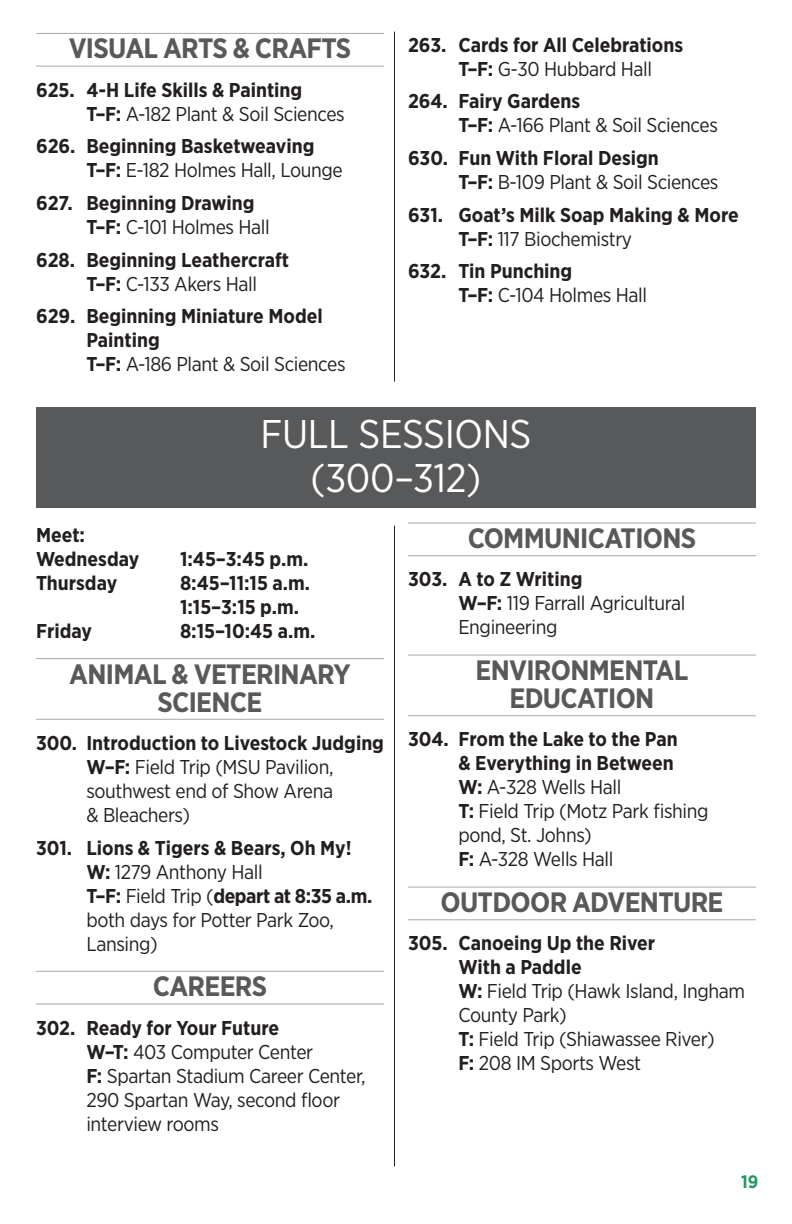
<style>
.page{position:relative;width:792px;height:1224px;background:#fff}
.page>*{position:absolute;margin:0;border:0;box-sizing:border-box;transform-origin:0 0}
.Headline{font:40px "Gotham Narrow";letter-spacing:-.01em;color:#fff}
.Subhead_1_Sessions{font:700 28px/28px "Gotham Narrow";letter-spacing:-.025em;color:#58595b;text-align:center}
.EXD_AG_Session_Desc{font:20px/24px "Gotham Narrow";letter-spacing:-.02em;color:#231f20}
.EXD_AG_Session_Title{font:700 20px/24px "Gotham Narrow";color:#231f20}
.EXD_AG_Body_no_sp_af{font:700 20px "Gotham Narrow";color:#231f20}
.t1{font:700 18px "Gotham Narrow";color:#239963}
.s1{font-weight:700}
</style>
<div class="page">
<hr style="left:36px;top:33px;width:348px;height:1px;background:#a7a9ac">
<hr style="left:36px;top:66px;width:348px;height:1px;background:#a7a9ac">
<div style="left:36px;top:408px;width:720px;height:100px;background:#58595b"></div>
<hr style="left:36px;top:658px;width:348px;height:1px;background:#a7a9ac">
<hr style="left:36px;top:719px;width:348px;height:1px;background:#a7a9ac">
<hr style="left:36px;top:971px;width:348px;height:1px;background:#a7a9ac">
<hr style="left:36px;top:1003px;width:348px;height:1px;background:#a7a9ac">
<hr style="left:408px;top:523px;width:348px;height:1px;background:#a7a9ac">
<hr style="left:408px;top:555px;width:348px;height:1px;background:#a7a9ac">
<hr style="left:408px;top:655px;width:348px;height:1px;background:#a7a9ac">
<hr style="left:408px;top:715px;width:348px;height:1px;background:#a7a9ac">
<hr style="left:408px;top:887px;width:348px;height:1px;background:#a7a9ac">
<hr style="left:408px;top:919px;width:348px;height:1px;background:#a7a9ac">
<hr style="left:394px;top:32px;width:1px;height:350px;background:#231f20">
<hr style="left:394px;top:526px;width:1px;height:640px;background:#231f20">
<p class="Subhead_1_Sessions" style="left:69px;top:34px;width:284px">VISUAL ARTS &amp; CRAFTS</p>
<p class="EXD_AG_Session_Title" style="left:36px;top:78px;width:268px">625. 4-H Life Skills &amp; Painting</p>
<p class="EXD_AG_Session_Desc" style="left:86px;top:101px;width:260px"><span class="s1">T–F:</span> A-182 Plant &amp; Soil Sciences</p>
<p class="EXD_AG_Session_Title" style="left:36px;top:134px;width:280px">626. Beginning Basketweaving</p>
<p class="EXD_AG_Session_Desc" style="left:86px;top:158px;width:258px"><span class="s1">T–F:</span> E-182 Holmes Hall, Lounge</p>
<p class="EXD_AG_Session_Title" style="left:36px;top:191px;width:220px">627. Beginning Drawing</p>
<p class="EXD_AG_Session_Desc" style="left:86px;top:215px;width:185px"><span class="s1">T–F:</span> C-101 Holmes Hall</p>
<p class="EXD_AG_Session_Title" style="left:36px;top:248px;width:255px">628. Beginning Leathercraft</p>
<p class="EXD_AG_Session_Desc" style="left:86px;top:271px;width:172px"><span class="s1">T–F:</span> C-133 Akers Hall</p>
<p class="EXD_AG_Session_Title" style="left:86px;top:304px;width:238px;text-indent:-50px">629. Beginning Miniature Model<br>Painting</p>
<p class="EXD_AG_Session_Desc" style="left:86px;top:352px;width:261px"><span class="s1">T–F:</span> A-186 Plant &amp; Soil Sciences</p>
<p class="EXD_AG_Session_Title" style="left:408px;top:33px;width:277px">263. Cards for All Celebrations</p>
<p class="EXD_AG_Session_Desc" style="left:458px;top:56px;width:195px"><span class="s1">T–F:</span> G-30 Hubbard Hall</p>
<p class="EXD_AG_Session_Title" style="left:408px;top:89px;width:174px">264. Fairy Gardens</p>
<p class="EXD_AG_Session_Desc" style="left:458px;top:113px;width:261px"><span class="s1">T–F:</span> A-166 Plant &amp; Soil Sciences</p>
<p class="EXD_AG_Session_Title" style="left:408px;top:146px;width:252px">630. Fun With Floral Design</p>
<p class="EXD_AG_Session_Desc" style="left:458px;top:170px;width:262px"><span class="s1">T–F:</span> B-109 Plant &amp; Soil Sciences</p>
<p class="EXD_AG_Session_Title" style="left:408px;top:202px;width:332px">631. Goat’s Milk Soap Making &amp; More</p>
<p class="EXD_AG_Session_Desc" style="left:458px;top:226px;width:175px"><span class="s1">T–F:</span> 117 Biochemistry</p>
<p class="EXD_AG_Session_Title" style="left:408px;top:259px;width:166px">632. Tin Punching</p>
<p class="EXD_AG_Session_Desc" style="left:458px;top:283px;width:190px"><span class="s1">T–F:</span> C-104 Holmes Hall</p>
<p class="Headline" style="left:260px;top:409px;width:273px">FULL SESSIONS</p>
<p class="Headline" style="left:311px;top:453px;width:172px">(300–312)</p>
<p class="EXD_AG_Body_no_sp_af" style="left:36px;top:522px;width:51px">Meet:</p>
<p class="EXD_AG_Body_no_sp_af" style="left:36px;top:546px;width:105px">Wednesday</p>
<p class="EXD_AG_Body_no_sp_af" style="left:180px;top:546px;width:130px">1:45–3:45 p.m.</p>
<p class="EXD_AG_Body_no_sp_af" style="left:36px;top:570px;width:83px">Thursday</p>
<p class="EXD_AG_Body_no_sp_af" style="left:180px;top:570px;width:132px">8:45–11:15 a.m.</p>
<p class="EXD_AG_Body_no_sp_af" style="left:180px;top:594px;width:121px">1:15–3:15 p.m.</p>
<p class="EXD_AG_Body_no_sp_af" style="left:36px;top:618px;width:57px">Friday</p>
<p class="EXD_AG_Body_no_sp_af" style="left:180px;top:618px;width:137px">8:15–10:45 a.m.</p>
<p class="Subhead_1_Sessions" style="left:69px;top:660px;width:283px">ANIMAL &amp; VETERINARY<br>SCIENCE</p>
<p class="EXD_AG_Session_Title" style="left:36px;top:731px;width:350px">300. Introduction to Livestock Judging</p>
<p class="EXD_AG_Session_Desc" style="left:86px;top:755px;width:249px;text-align:justify"><span class="s1">W–F:</span> Field Trip (MSU Pavilion, southwest end of Show Arena &amp; Bleachers)</p>
<p class="EXD_AG_Session_Title" style="left:36px;top:835px;width:317px">301. Lions &amp; Tigers &amp; Bears, Oh My!</p>
<p class="EXD_AG_Session_Desc" style="left:86px;top:859px;width:287px"><span class="s1">W:</span> 1279 Anthony Hall<br><span class="s1">T–F:</span> Field Trip (<span class="s1">depart at 8:35 a.m. </span>both days for Potter Park Zoo,<br>Lansing)</p>
<p class="Subhead_1_Sessions" style="left:153px;top:972px;width:116px">CAREERS</p>
<p class="EXD_AG_Session_Title" style="left:36px;top:1015px;width:245px">302. Ready for Your Future</p>
<p class="EXD_AG_Session_Desc" style="left:86px;top:1039px;width:281px"><span class="s1">W–T:</span> 403 Computer Center<br><span class="s1">F:</span> Spartan Stadium Career Center,<br>290 Spartan Way, second floor interview rooms</p>
<p class="Subhead_1_Sessions" style="left:468px;top:524px;width:230px">COMMUNICATIONS</p>
<p class="EXD_AG_Session_Title" style="left:408px;top:567px;width:176px">303. A to Z Writing</p>
<p class="EXD_AG_Session_Desc" style="left:458px;top:591px;width:229px"><span class="s1">W–F:</span> 119 Farrall Agricultural<br>Engineering</p>
<p class="Subhead_1_Sessions" style="left:476px;top:656px;width:214px">ENVIRONMENTAL<br>EDUCATION</p>
<p class="EXD_AG_Session_Title" style="left:408px;top:727px;width:271px;text-align:right">304. From the Lake to the Pan &amp; Everything in Between</p>
<p class="EXD_AG_Session_Desc" style="left:458px;top:775px;width:252px"><span class="s1">W:</span> A-328 Wells Hall<br><span class="s1">T:</span> Field Trip (Motz Park fishing pond, St. Johns)<br><span class="s1">F:</span> A-328 Wells Hall</p>
<p class="Subhead_1_Sessions" style="left:440px;top:888px;width:285px">OUTDOOR ADVENTURE</p>
<p class="EXD_AG_Session_Title" style="left:458px;top:931px;width:198px;text-indent:-50px">305. Canoeing Up the River<br>With a Paddle</p>
<p class="EXD_AG_Session_Desc" style="left:458px;top:979px;width:288px"><span class="s1">W:</span> Field Trip (Hawk Island, Ingham<br>County Park)<br><span class="s1">T:</span> Field Trip (Shiawassee River)<br><span class="s1">F:</span> 208 IM Sports West</p>
<p class="t1" style="left:741px;top:1170px;width:19px">19</p>
</div>
